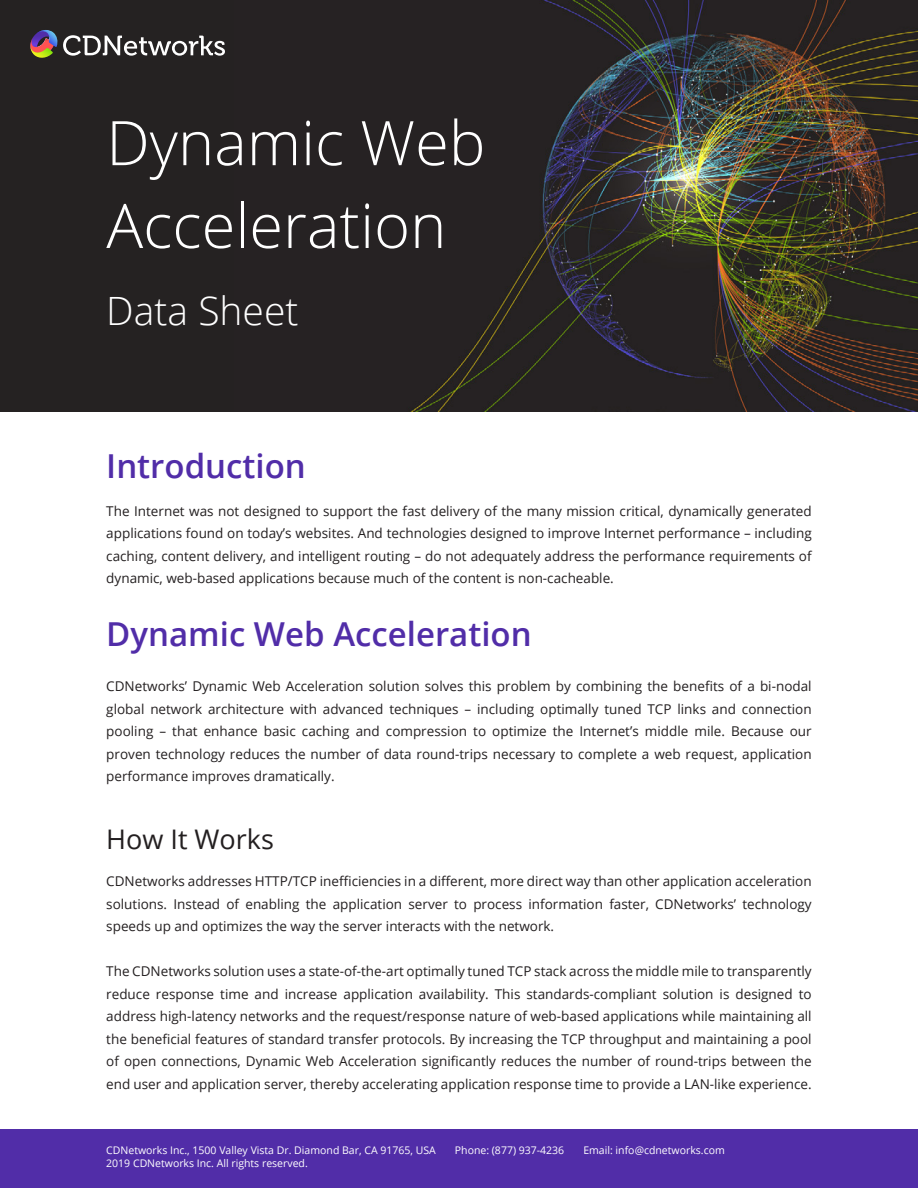
<style>
.page{position:relative;width:918px;height:1188px;background:#fff}
.page>*{position:absolute;margin:0;border:0;box-sizing:border-box;transform-origin:0 0}
.Heading1{font:300 61.5px/82.8px "Open Sans";color:#fff}
.Heading1-2{font:300 39px "Open Sans";color:#fff}
.Heading1-3{font:600 33px "Open Sans";color:#512da8}
.Heading2{font:27px "Open Sans";color:#231f20}
.t1{font:13.5px/22.5px "Open Sans";color:#231f20;text-align:justify}
.t2{font:10.5px "Open Sans";color:#fff}
</style>
<div class="page">
<div style="left:0;top:1130px;width:918px;height:58px;background:#512da8"></div>
<div style="left:0;top:0;width:918px;height:412px;background:#252222"></div>
<img style="left:411px;top:0;width:507px;height:412px">
<svg style="left:30px;top:30px;width:195px;height:28px"></svg>
<p class="Heading1" style="left:106px;top:100px;width:381px">Dynamic Web<br>Acceleration</p>
<p class="Heading1-2" style="left:106px;top:284px;width:194px">Data Sheet</p>
<p class="Heading1-3" style="left:106px;top:444px;width:201px">Introduction</p>
<p class="t1" style="left:106px;top:499px;width:707px">The Internet was not designed to support the fast delivery of the many mission critical, dynamically generated applications found on today’s websites. And technologies designed to improve Internet performance – including caching, content delivery, and intelligent routing – do not adequately address the performance requirements of dynamic, web-based applications because much of the content is non-cacheable.</p>
<p class="Heading1-3" style="left:106px;top:612px;width:427px">Dynamic Web Acceleration</p>
<p class="t1" style="left:106px;top:675px;width:707px">CDNetworks’ Dynamic Web Acceleration solution solves this problem by combining the benefits of a bi-nodal global network architecture with advanced techniques – including optimally tuned TCP links and connection pooling – that enhance basic caching and compression to optimize the Internet’s middle mile. Because our proven technology reduces the number of data round-trips necessary to complete a web request, application performance improves dramatically.</p>
<p class="Heading2" style="left:106px;top:820px;width:169px">How It Works</p>
<p class="t1" style="left:106px;top:870px;width:707px">CDNetworks addresses HTTP/TCP inefficiencies in a different, more direct way than other application acceleration solutions. Instead of enabling the application server to process information faster, CDNetworks’ technology speeds up and optimizes the way the server interacts with the network.</p>
<p class="t1" style="left:106px;top:960px;width:707px">The CDNetworks solution uses a state-of-the-art optimally tuned TCP stack across the middle mile to transparently reduce response time and increase application availability. This standards-compliant solution is designed to address high-latency networks and the request/response nature of web-based applications while maintaining all the beneficial features of standard transfer protocols. By increasing the TCP throughput and maintaining a pool of open connections, Dynamic Web Acceleration significantly reduces the number of round-trips between the end user and application server, thereby accelerating application response time to provide a LAN-like experience.</p>
<p class="t2" style="left:106px;top:1143px;width:331px">CDNetworks Inc., 1500 Valley Vista Dr. Diamond Bar, CA 91765, USA</p>
<p class="t2" style="left:455px;top:1143px;width:111px">Phone: (877) 937-4236</p>
<p class="t2" style="left:583px;top:1143px;width:143px">Email: info@cdnetworks.com</p>
<p class="t2" style="left:106px;top:1156px;width:203px">2019 CDNetworks Inc. All rights reserved.</p>
</div>
